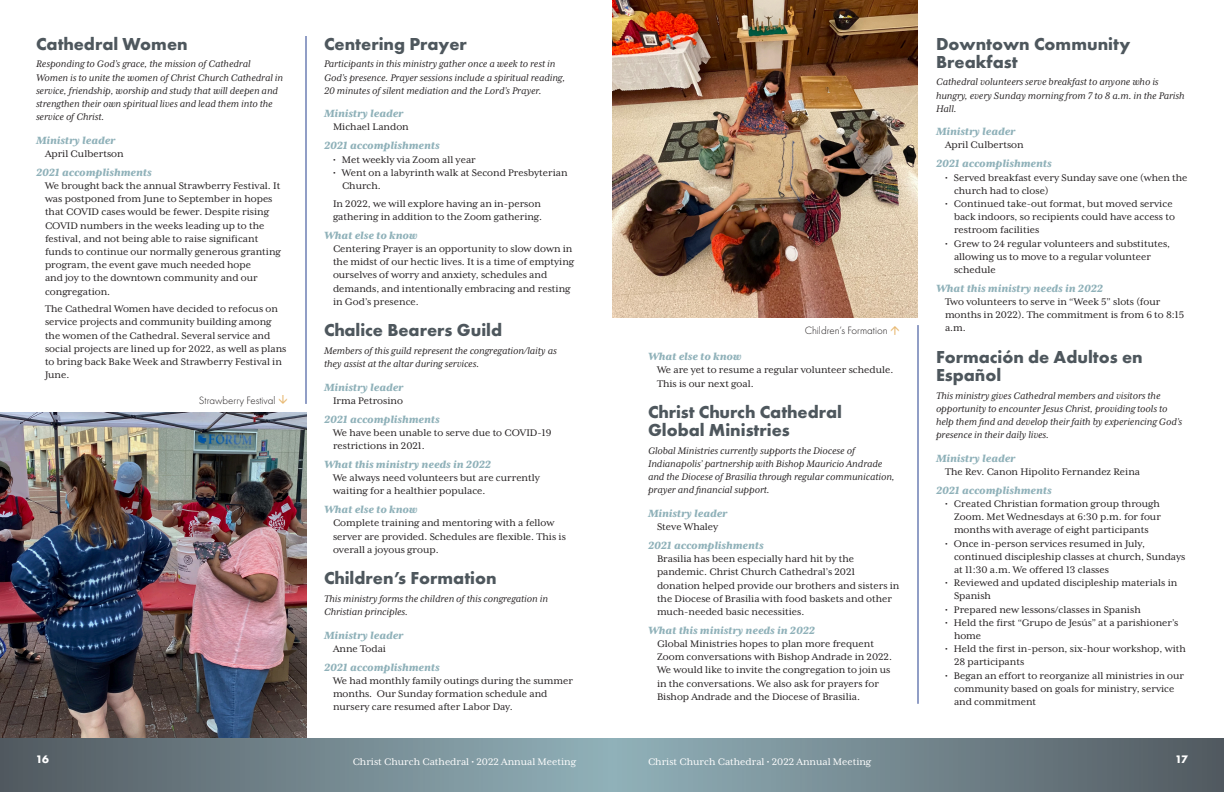
<style>
.page{position:relative;width:1224px;height:792px;background:#fff}
.page>*{position:absolute;margin:0;border:0;box-sizing:border-box;transform-origin:0 0}
.Ministry_Reports_-_M{font:700 18px/18px "Futura PT";color:#4e575d}
.Ministry_Reports_Sub{font:italic 800 12px "Mrs Eaves XL Serif OT";color:#8fb1b9}
.Ministry_Reports_bod{font:11px/13.2px "Mrs Eaves XL Serif OT";color:#231f20}
.Committee_and_Minist{font:italic 11px/13.2px "Mrs Eaves XL Serif OT";color:#231f20}
.t1{font:11px "Mrs Eaves XL Serif OT";color:#fff}
.Captions{font:300 11px "Futura PT";color:#231f20}
.t2{font:700 10px "Futura";color:#fff}
</style>
<div class="page">
<div style="left:612px;top:738px;width:612px;height:54px;background:linear-gradient(to right,#91b1b9,#525a60)"></div>
<div style="left:0;top:738px;width:612px;height:54px;background:linear-gradient(to right,#525960,#91b0b9)"></div>
<hr style="left:306px;top:36px;width:1px;height:368px;background:#253f8e">
<img style="left:0;top:413px;width:307px;height:325px">
<img style="left:612px;top:0;width:306px;height:318px">
<hr style="left:918px;top:325px;width:1px;height:379px;background:#253f8e">
<p class="Ministry_Reports_-_M" style="left:36px;top:34px;width:153px">Cathedral Women</p>
<p class="Committee_and_Minist" style="left:36px;top:58px;width:249px">Responding to God’s grace, the mission of Cathedral Women is to unite the women of Christ Church Cathedral in service, friendship, worship and study that will deepen and strengthen their own spiritual lives and lead them into the service of Christ.</p>
<p class="Ministry_Reports_Sub" style="left:36px;top:133px;width:81px">Ministry leader</p>
<p class="Ministry_Reports_bod" style="left:45px;top:147px;width:80px">April Culbertson</p>
<p class="Ministry_Reports_Sub" style="left:36px;top:165px;width:117px">2021 accomplishments</p>
<p class="Ministry_Reports_bod" style="left:45px;top:179px;width:237px">We brought back the annual Strawberry Festival. It was postponed from June to September in hopes that COVID cases would be fewer. Despite rising COVID numbers in the weeks leading up to the festival, and not being able to raise significant funds to continue our normally generous granting program, the event gave much needed hope<br>and joy to the downtown community and our congregation.</p>
<p class="Ministry_Reports_bod" style="left:45px;top:302px;width:243px">The Cathedral Women have decided to refocus on service projects and community building among the women of the Cathedral. Several service and social projects are lined up for 2022, as well as plans to bring back Bake Week and Strawberry Festival in June.</p>
<p class="Captions" style="left:199px;top:395px;width:78px">Strawberry Festival</p>
<p class="Ministry_Reports_-_M" style="left:324px;top:34px;width:145px">Centering Prayer</p>
<p class="Committee_and_Minist" style="left:324px;top:58px;width:243px">Participants in this ministry gather once a week to rest in<br>God’s presence. Prayer sessions include a spiritual reading,<br>20 minutes of silent mediation and the Lord’s Prayer.</p>
<p class="Ministry_Reports_Sub" style="left:324px;top:107px;width:81px">Ministry leader</p>
<p class="Ministry_Reports_bod" style="left:333px;top:121px;width:77px">Michael Landon</p>
<p class="Ministry_Reports_Sub" style="left:324px;top:139px;width:117px">2021 accomplishments</p>
<p class="Ministry_Reports_bod" style="left:333px;top:153px;width:144px">• Met weekly via Zoom all year</p>
<p class="Ministry_Reports_bod" style="left:342px;top:166px;width:227px;text-indent:-9px">• Went on a labyrinth walk at Second Presbyterian<br>Church.</p>
<p class="Ministry_Reports_bod" style="left:333px;top:197px;width:211px">In 2022, we will explore having an in-person gathering in addition to the Zoom gathering.</p>
<p class="Ministry_Reports_Sub" style="left:324px;top:228px;width:95px">What else to know</p>
<p class="Ministry_Reports_bod" style="left:333px;top:242px;width:243px">Centering Prayer is an opportunity to slow down in the midst of our hectic lives. It is a time of emptying ourselves of worry and anxiety, schedules and demands, and intentionally embracing and resting in God’s presence.</p>
<p class="Ministry_Reports_-_M" style="left:324px;top:321px;width:180px">Chalice Bearers Guild</p>
<p class="Committee_and_Minist" style="left:324px;top:344px;width:234px">Members of this guild represent the congregation/laity as they assist at the altar during services.</p>
<p class="Ministry_Reports_Sub" style="left:324px;top:380px;width:81px">Ministry leader</p>
<p class="Ministry_Reports_bod" style="left:333px;top:394px;width:71px">Irma Petrosino</p>
<p class="Ministry_Reports_Sub" style="left:324px;top:412px;width:117px">2021 accomplishments</p>
<p class="Ministry_Reports_bod" style="left:333px;top:426px;width:220px">We have been unable to serve due to COVID-19 restrictions in 2021.</p>
<p class="Ministry_Reports_Sub" style="left:324px;top:458px;width:169px">What this ministry needs in 2022</p>
<p class="Ministry_Reports_bod" style="left:333px;top:471px;width:208px">We always need volunteers but are currently waiting for a healthier populace.</p>
<p class="Ministry_Reports_Sub" style="left:324px;top:503px;width:95px">What else to know</p>
<p class="Ministry_Reports_bod" style="left:333px;top:517px;width:234px">Complete training and mentoring with a fellow server are provided. Schedules are flexible. This is overall a joyous group.</p>
<p class="Ministry_Reports_-_M" style="left:324px;top:569px;width:174px">Children’s Formation</p>
<p class="Committee_and_Minist" style="left:324px;top:592px;width:225px">This ministry forms the children of this congregation in<br>Christian principles.</p>
<p class="Ministry_Reports_Sub" style="left:324px;top:628px;width:81px">Ministry leader</p>
<p class="Ministry_Reports_bod" style="left:333px;top:642px;width:55px">Anne Todai</p>
<p class="Ministry_Reports_Sub" style="left:324px;top:660px;width:117px">2021 accomplishments</p>
<p class="Ministry_Reports_bod" style="left:333px;top:674px;width:242px">We had monthly family outings during the summer months. Our Sunday formation schedule and nursery care resumed after Labor Day.</p>
<p class="Captions" style="left:805px;top:324px;width:84px">Children’s Formation</p>
<p class="Ministry_Reports_Sub" style="left:648px;top:350px;width:95px">What else to know</p>
<p class="Ministry_Reports_bod" style="left:657px;top:364px;width:238px">We are yet to resume a regular volunteer schedule.<br>This is our next goal.</p>
<p class="Ministry_Reports_-_M" style="left:648px;top:403px;width:196px">Christ Church Cathedral<br>Global Ministries</p>
<p class="Committee_and_Minist" style="left:648px;top:444px;width:248px">Global Ministries currently supports the Diocese of Indianapolis’ partnership with Bishop Mauricio Andrade and the Diocese of Brasilia through regular communication, prayer and financial support.</p>
<p class="Ministry_Reports_Sub" style="left:648px;top:506px;width:81px">Ministry leader</p>
<p class="Ministry_Reports_bod" style="left:657px;top:520px;width:63px">Steve Whaley</p>
<p class="Ministry_Reports_Sub" style="left:648px;top:539px;width:117px">2021 accomplishments</p>
<p class="Ministry_Reports_bod" style="left:657px;top:552px;width:244px">Brasilia has been especially hard hit by the pandemic. Christ Church Cathedral’s 2021 donation helped provide our brothers and sisters in the Diocese of Brasilia with food baskets and other much-needed basic necessities.</p>
<p class="Ministry_Reports_Sub" style="left:648px;top:623px;width:169px">What this ministry needs in 2022</p>
<p class="Ministry_Reports_bod" style="left:657px;top:637px;width:237px">Global Ministries hopes to plan more frequent Zoom conversations with Bishop Andrade in 2022.<br>We would like to invite the congregation to join us in the conversations. We also ask for prayers for Bishop Andrade and the Diocese of Brasilia.</p>
<p class="Ministry_Reports_-_M" style="left:936px;top:34px;width:196px">Downtown Community<br>Breakfast</p>
<p class="Committee_and_Minist" style="left:936px;top:76px;width:250px">Cathedral volunteers serve breakfast to anyone who is hungry, every Sunday morning from 7 to 8 a.m. in the Parish<br>Hall.</p>
<p class="Ministry_Reports_Sub" style="left:936px;top:125px;width:81px">Ministry leader</p>
<p class="Ministry_Reports_bod" style="left:945px;top:139px;width:80px">April Culbertson</p>
<p class="Ministry_Reports_Sub" style="left:936px;top:157px;width:117px">2021 accomplishments</p>
<p class="Ministry_Reports_bod" style="left:954px;top:171px;width:235px;text-indent:-9px">• Served breakfast every Sunday save one (when the church had to close)</p>
<p class="Ministry_Reports_bod" style="left:954px;top:197px;width:222px;text-indent:-9px">• Continued take-out format, but moved service back indoors, so recipients could have access to restroom facilities</p>
<p class="Ministry_Reports_bod" style="left:954px;top:237px;width:218px;text-indent:-9px">• Grew to 24 regular volunteers and substitutes, allowing us to move to a regular volunteer schedule</p>
<p class="Ministry_Reports_Sub" style="left:936px;top:281px;width:169px">What this ministry needs in 2022</p>
<p class="Ministry_Reports_bod" style="left:945px;top:295px;width:241px">Two volunteers to serve in “Week 5” slots (four months in 2022). The commitment is from 6 to 8:15 a.m.</p>
<p class="Ministry_Reports_-_M" style="left:936px;top:347px;width:208px">Formación de Adultos en<br>Español</p>
<p class="Committee_and_Minist" style="left:936px;top:389px;width:248px">This ministry gives Cathedral members and visitors the opportunity to encounter Jesus Christ, providing tools to help them find and develop their faith by experiencing God’s presence in their daily lives.</p>
<p class="Ministry_Reports_Sub" style="left:936px;top:451px;width:81px">Ministry leader</p>
<p class="Ministry_Reports_bod" style="left:945px;top:465px;width:197px">The Rev. Canon Hipolito Fernandez Reina</p>
<p class="Ministry_Reports_Sub" style="left:936px;top:483px;width:117px">2021 accomplishments</p>
<p class="Ministry_Reports_bod" style="left:954px;top:497px;width:208px;text-align:justify;text-indent:-9px">• Created Christian formation group through Zoom. Met Wednesdays at 6:30 p.m. for four months with average of eight participants</p>
<p class="Ministry_Reports_bod" style="left:954px;top:537px;width:233px;text-indent:-9px">• Once in-person services resumed in July, continued discipleship classes at church, Sundays at 11:30 a.m. We offered 13 classes</p>
<p class="Ministry_Reports_bod" style="left:954px;top:576px;width:225px;text-indent:-9px">• Reviewed and updated discipleship materials in<br>Spanish</p>
<p class="Ministry_Reports_bod" style="left:945px;top:603px;width:197px">• Prepared new lessons/classes in Spanish</p>
<p class="Ministry_Reports_bod" style="left:954px;top:616px;width:226px;text-indent:-9px">• Held the first “Grupo de Jesús” at a parishioner’s home</p>
<p class="Ministry_Reports_bod" style="left:954px;top:642px;width:233px;text-indent:-9px">• Held the first in-person, six-hour workshop, with<br>28 participants</p>
<p class="Ministry_Reports_bod" style="left:954px;top:669px;width:232px;text-indent:-9px">• Began an effort to reorganize all ministries in our community based on goals for ministry, service and commitment</p>
<p class="t2" style="left:36px;top:752px;width:15px">16</p>
<p class="t1" style="left:353px;top:756px;width:225px">Christ Church Cathedral • 2022 Annual Meeting</p>
<p class="t1" style="left:648px;top:756px;width:225px">Christ Church Cathedral • 2022 Annual Meeting</p>
<p class="t2" style="left:1175px;top:752px;width:14px">17</p>
</div>
